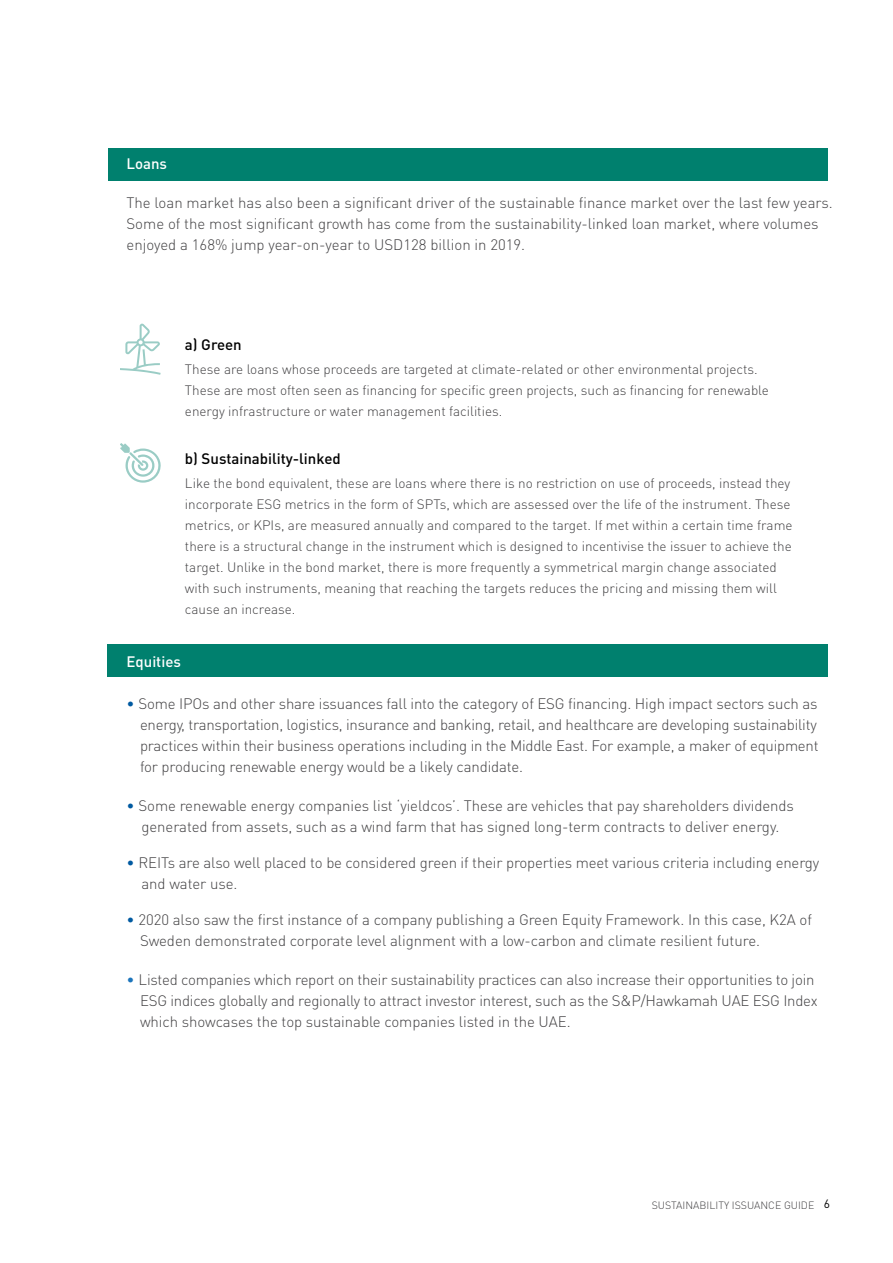
<style>
.page{position:relative;width:893px;height:1263px;background:#fff}
.page>*{position:absolute;margin:0;border:0;box-sizing:border-box;transform-origin:0 0}
.t1{font:300 15px/21px "DIN Pro";letter-spacing:-.01em;color:#414042}
.t2{font:500 15px "DIN Pro";color:#000}
.t3{font:500 15px "DIN Pro";color:#fff}
.t4{font:300 13.5px/21px "DIN Pro";color:#414042}
.t5{font:300 10.5px "DIN Pro";color:#414042}
.s1{color:#005aa1}
.s2{color:#1c75bc}
.s3{font-weight:400;font-size:12px;color:#000}
</style>
<div class="page">
<div style="left:108px;top:148px;width:720px;height:32px;background:#00806e"></div>
<div style="left:107px;top:644px;width:721px;height:33px;background:#00806e"></div>
<svg style="left:120px;top:324px;width:41px;height:51px"></svg>
<svg style="left:120px;top:443px;width:41px;height:40px"></svg>
<p class="t3" style="left:126px;top:154px;width:42px">Loans</p>
<p class="t1" style="left:126px;top:192px;width:708px">The loan market has also been a significant driver of the sustainable finance market over the last few years.<br>Some of the most significant growth has come from the sustainability-linked loan market, where volumes enjoyed a 168% jump year-on-year to USD128 billion in 2019.</p>
<p class="t2" style="left:185px;top:335px;width:58px">a) Green</p>
<p class="t4" style="left:185px;top:358px;width:585px">These are loans whose proceeds are targeted at climate-related or other environmental projects.<br>These are most often seen as financing for specific green projects, such as financing for renewable energy infrastructure or water management facilities.</p>
<p class="t2" style="left:185px;top:449px;width:157px">b) Sustainability-linked</p>
<p class="t4" style="left:185px;top:472px;width:609px">Like the bond equivalent, these are loans where there is no restriction on use of proceeds, instead they incorporate ESG metrics in the form of SPTs, which are assessed over the life of the instrument. These metrics, or KPIs, are measured annually and compared to the target. If met within a certain time frame there is a structural change in the instrument which is designed to incentivise the issuer to achieve the target. Unlike in the bond market, there is more frequently a symmetrical margin change associated with such instruments, meaning that reaching the targets reduces the pricing and missing them will cause an increase.</p>
<p class="t3" style="left:126px;top:652px;width:56px">Equities</p>
<p class="t1" style="left:140px;top:693px;width:680px;text-indent:-14px"><span class="s1">•</span> Some IPOs and other share issuances fall into the category of ESG financing. High impact sectors such as energy, transportation, logistics, insurance and banking, retail, and healthcare are developing sustainability practices within their business operations including in the Middle East. For example, a maker of equipment for producing renewable energy would be a likely candidate.</p>
<p class="t1" style="left:126px;top:795px;width:669px;text-align:center"><span class="s1">•</span> Some renewable energy companies list ‘yieldcos’. These are vehicles that pay shareholders dividends generated from assets, such as a wind farm that has signed long-term contracts to deliver energy.</p>
<p class="t1" style="left:141px;top:852px;width:679px;text-indent:-15px"><span class="s1">•</span> REITs are also well placed to be considered green if their properties meet various criteria including energy and water use.</p>
<p class="t1" style="left:140px;top:909px;width:673px;text-indent:-14px"><span class="s1">•</span> 2020 also saw the first instance of a company publishing a Green Equity Framework. In this case, K2A of<br>Sweden demonstrated corporate level alignment with a low-carbon and climate resilient future.</p>
<p class="t1" style="left:140px;top:969px;width:679px;text-indent:-14px"><span class="s2">•</span> Listed companies which report on their sustainability practices can also increase their opportunities to join<br>ESG indices globally and regionally to attract investor interest, such as the S&amp;P/Hawkamah UAE ESG Index which showcases the top sustainable companies listed in the UAE.</p>
<p class="t5" style="left:652px;top:1198px;width:180px">SUSTAINABILITY ISSUANCE GUIDE <span class="s3">6</span></p>
</div>
